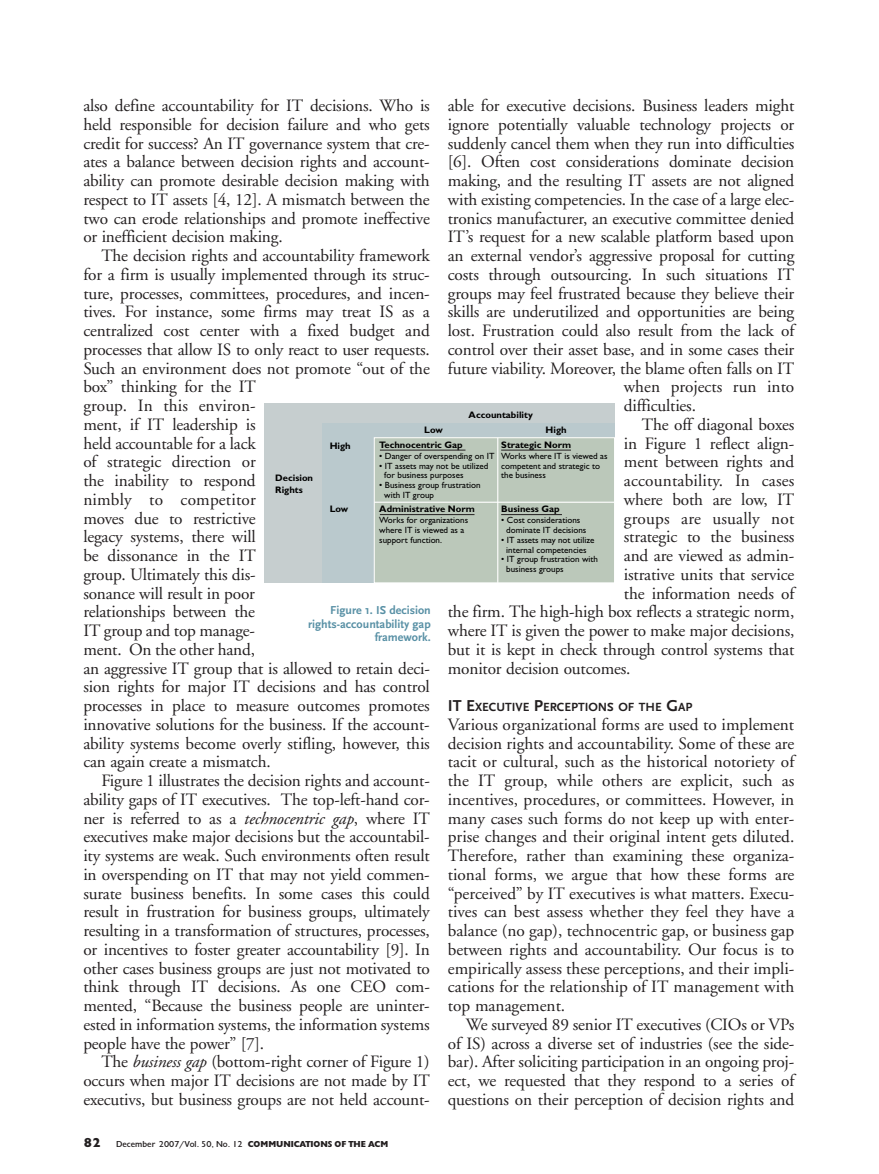
<style>
.page{position:relative;width:879px;height:1174px;background:#fff}
.page>*{position:absolute;margin:0;border:0;box-sizing:border-box;transform-origin:0 0}
.t1{font:17.25px/18.8px "Adobe Garamond";letter-spacing:-.01em;color:#231f20;text-align:justify}
.t2{font:17.25px "Adobe Garamond";letter-spacing:.01em;color:#231f20}
.t3{font:700 12.3px "Scala Sans";color:#231f20}
.t4{font:700 12px/13.5px "Scala Sans";color:#5890a5;text-align:right}
.t5{font:700 9.45px/12px "Gill Sans";color:#000}
.t6{font:9px/9.8px "Gill Sans";color:#000}
.t7{font:9px "Gill";color:#231f20}
.s1{font-style:italic}
.s2{font-size:16.5px}
.s3{font-weight:900;font-size:13.5px}
.s4{font-weight:900}
</style>
<div class="page">
<div style="left:264px;top:404px;width:350px;height:179px;background:#c6cecf"></div>
<div style="left:321px;top:423px;width:293px;height:160px;background:#bac9cd"></div>
<div style="left:374px;top:438px;width:240px;height:145px;background:#bbc8ba"></div>
<div style="left:373px;top:437px;width:241px;height:146px;border:1px solid #fff"></div>
<hr style="left:374px;top:502px;width:239px;height:1px;background:#fff">
<hr style="left:497px;top:438px;width:1px;height:145px;background:#fff">
<hr style="left:379px;top:450px;width:86px;height:1px;background:#231f20">
<hr style="left:501px;top:450px;width:69px;height:1px;background:#231f20">
<hr style="left:379px;top:514px;width:95px;height:1px;background:#231f20">
<hr style="left:501px;top:514px;width:60px;height:1px;background:#231f20">
<p class="t1" style="left:83px;top:98px;width:348px">also define accountability for IT decisions. Who is held responsible for decision failure and who gets credit for success? An IT governance system that cre&shy;ates a balance between decision rights and account&shy;ability can promote desirable decision making with respect to IT assets [4, 12]. A mismatch between the two can erode relationships and promote ineffective or inefficient decision making.</p>
<p class="t1" style="left:83px;top:248px;width:348px;text-align:left;text-indent:18px">The decision rights and accountability framework for a firm is usually implemented through its struc&shy;ture, processes, committees, procedures, and incen&shy;tives. For instance, some firms may treat IS as a centralized cost center with a fixed budget and processes that allow IS to only react to user requests.<br>Such an environment does not promote “out of the box” thinking for the IT<br>group. In this environ-<br>ment, if IT leadership is<br>held accountable for a lack<br>of strategic direction or<br>the inability to respond<br>nimbly to competitor<br>moves due to restrictive<br>legacy systems, there will<br>be dissonance in the IT<br>group. Ultimately this dis-<br>sonance will result in poor<br>relationships between the<br>IT group and top manage-<br>ment. On the other hand,<br>an aggressive IT group that is allowed to retain deci&shy;sion rights for major IT decisions and has control processes in place to measure outcomes promotes innovative solutions for the business. If the account&shy;ability systems become overly stifling, however, this can again create a mismatch.</p>
<p class="t1" style="left:83px;top:773px;width:348px;text-indent:18px">Figure 1 illustrates the decision rights and account&shy;ability gaps of IT executives. The top-left-hand cor&shy;ner is referred to as a <span class="s1">technocentric gap</span>, where IT executives make major decisions but the accountabil&shy;ity systems are weak. Such environments often result in overspending on IT that may not yield commen&shy;surate business benefits. In some cases this could result in frustration for business groups, ultimately resulting in a transformation of structures, processes, or incentives to foster greater accountability [9]. In other cases business groups are just not motivated to think through IT decisions. As one CEO com&shy;mented, “Because the business people are uninter&shy;ested in information systems, the information systems people have the power” [7].</p>
<p class="t1" style="left:83px;top:1054px;width:348px;text-indent:18px">The <span class="s1">business gap</span> (bottom-right corner of Figure 1) occurs when major IT decisions are not made by IT executivs, but business groups are not held account-</p>
<p class="t1" style="left:447px;top:98px;width:348px">able for executive decisions. Business leaders might</p>
<p class="t1" style="left:447px;top:116px;width:348px">ignore potentially valuable technology projects or</p>
<p class="t1" style="left:447px;top:135px;width:348px">suddenly cancel them when they run into difficulties</p>
<p class="t1" style="left:447px;top:154px;width:348px">[6]. Often cost considerations dominate decision</p>
<p class="t1" style="left:447px;top:173px;width:348px">making, and the resulting IT assets are not aligned</p>
<p class="t1" style="left:447px;top:191px;width:348px">with existing competencies. In the case of a large elec-</p>
<p class="t1" style="left:447px;top:210px;width:348px">tronics manufacturer, an executive committee denied</p>
<p class="t1" style="left:447px;top:229px;width:348px">IT’s request for a new scalable platform based upon</p>
<p class="t1" style="left:447px;top:248px;width:348px">an external vendor’s aggressive proposal for cutting</p>
<p class="t1" style="left:447px;top:266px;width:348px">costs through outsourcing. In such situations IT</p>
<p class="t1" style="left:447px;top:285px;width:348px">groups may feel frustrated because they believe their</p>
<p class="t1" style="left:447px;top:304px;width:348px">skills are underutilized and opportunities are being</p>
<p class="t1" style="left:447px;top:323px;width:348px">lost. Frustration could also result from the lack of</p>
<p class="t1" style="left:447px;top:341px;width:348px">control over their asset base, and in some cases their</p>
<p class="t1" style="left:447px;top:360px;width:348px">future viability. Moreover, the blame often falls on IT</p>
<p class="t1" style="left:623px;top:379px;width:172px">when projects run into</p>
<p class="t1" style="left:623px;top:398px;width:74px">difficulties.</p>
<p class="t1" style="left:641px;top:416px;width:154px">The off diagonal boxes</p>
<p class="t1" style="left:623px;top:435px;width:172px">in Figure 1 reflect align-</p>
<p class="t1" style="left:623px;top:454px;width:172px">ment between rights and</p>
<p class="t2" style="left:623px;top:474px;width:172px">accountability. In cases</p>
<p class="t1" style="left:623px;top:491px;width:172px">where both are low, IT</p>
<p class="t2" style="left:623px;top:511px;width:172px">groups are usually not</p>
<p class="t1" style="left:623px;top:529px;width:172px">strategic to the business</p>
<p class="t1" style="left:623px;top:548px;width:172px">and are viewed as admin-</p>
<p class="t1" style="left:623px;top:566px;width:172px">istrative units that service</p>
<p class="t1" style="left:623px;top:585px;width:172px">the information needs of</p>
<p class="t1" style="left:447px;top:604px;width:348px">the firm. The high-high box reflects a strategic norm,</p>
<p class="t1" style="left:447px;top:623px;width:348px">where IT is given the power to make major decisions,</p>
<p class="t1" style="left:447px;top:641px;width:348px">but it is kept in check through control systems that</p>
<p class="t1" style="left:447px;top:660px;width:184px">monitor decision outcomes.</p>
<p class="t3" style="left:447px;top:700px;width:246px"><span class="s2">IT E</span>XECUTIVE <span class="s2">P</span>ERCEPTIONS OF THE <span class="s2">G</span>AP</p>
<p class="t1" style="left:447px;top:716px;width:348px">Various organizational forms are used to implement decision rights and accountability. Some of these are tacit or cultural, such as the historical notoriety of the IT group, while others are explicit, such as incentives, procedures, or committees. However, in many cases such forms do not keep up with enter&shy;prise changes and their original intent gets diluted.<br>Therefore, rather than examining these organiza&shy;tional forms, we argue that how these forms are “perceived” by IT executives is what matters. Execu&shy;tives can best assess whether they feel they have a balance (no gap), technocentric gap, or business gap between rights and accountability. Our focus is to empirically assess these perceptions, and their impli&shy;cations for the relationship of IT management with top management.</p>
<p class="t1" style="left:447px;top:1016px;width:348px;text-indent:18px">We surveyed 89 senior IT executives (CIOs or VPs of IS) across a diverse set of industries (see the side&shy;bar). After soliciting participation in an ongoing proj&shy;ect, we requested that they respond to a series of questions on their perception of decision rights and</p>
<p class="t5" style="left:468px;top:409px;width:66px">Accountability</p>
<p class="t5" style="left:424px;top:425px;width:20px">Low</p>
<p class="t5" style="left:545px;top:425px;width:23px">High</p>
<p class="t5" style="left:379px;top:439px;width:85px">Technocentric Gap</p>
<p class="t6" style="left:379px;top:452px;width:117px">• Danger of overspending on IT</p>
<p class="t6" style="left:384px;top:462px;width:106px;text-indent:-5px">• IT assets may not be utilized for business purposes</p>
<p class="t6" style="left:384px;top:481px;width:98px;text-indent:-5px">• Business group frustration with IT group</p>
<p class="t5" style="left:501px;top:439px;width:71px">Strategic Norm</p>
<p class="t6" style="left:501px;top:452px;width:108px">Works where IT is viewed as competent and strategic to the business</p>
<p class="t5" style="left:329px;top:440px;width:23px">High</p>
<p class="t5" style="left:275px;top:473px;width:39px">Decision<br>Rights</p>
<p class="t5" style="left:329px;top:503px;width:20px">Low</p>
<p class="t5" style="left:379px;top:504px;width:97px">Administrative Norm</p>
<p class="t6" style="left:379px;top:516px;width:90px">Works for organizations where IT is viewed as a support function.</p>
<p class="t5" style="left:501px;top:504px;width:60px">Business Gap</p>
<p class="t6" style="left:506px;top:516px;width:81px;text-indent:-5px">• Cost considerations dominate IT decisions</p>
<p class="t6" style="left:501px;top:536px;width:95px;text-align:center">• IT assets may not utilize internal competencies</p>
<p class="t6" style="left:506px;top:555px;width:93px;text-indent:-5px">• IT group frustration with business groups</p>
<p class="t4" style="left:308px;top:603px;width:124px">Figure 1. IS decision rights-accountability gap framework.</p>
<p class="t7" style="left:83px;top:1141px;width:306px"><span class="s3">82</span> December 2007/Vol. 50, No. 12 <span class="s4">COMMUNICATIONS OF THE ACM</span></p>
</div>
